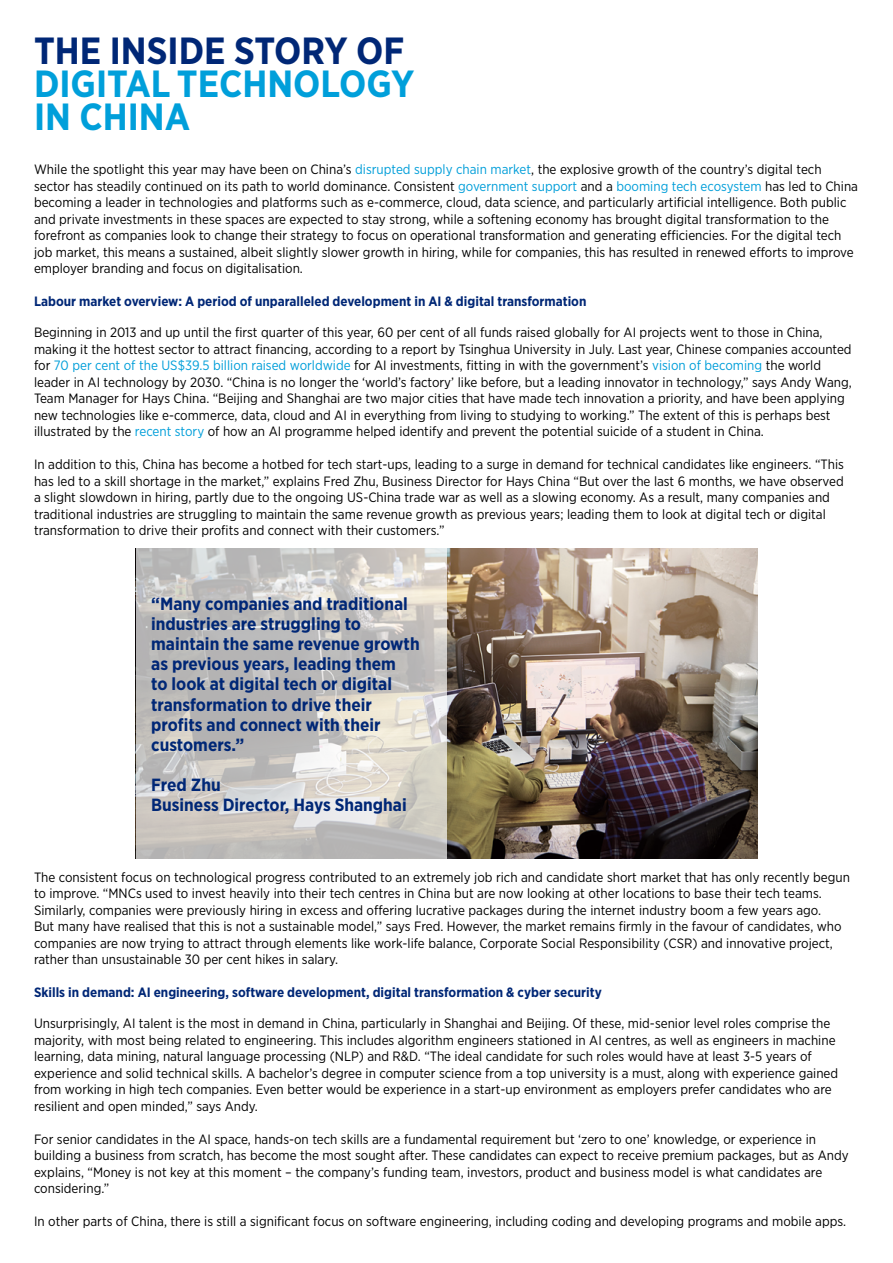
<style>
.page{position:relative;width:893px;height:1263px;background:#fff}
.page>*{position:absolute;margin:0;border:0;box-sizing:border-box;transform-origin:0 0}
.t1{font:700 37.8px/32.7px "Gotham Narrow";color:#009fda}
.t2{font:700 37.8px "Gotham Narrow";color:#002776}
.t3{font:700 17.7px/20.1px "Gotham Narrow";color:#002776}
.t4{font:13.5px/16.5px "Gotham Narrow";color:#000}
.t5{font:700 13.5px "Gotham Narrow";color:#002776}
.s1{color:#009ed9}
</style>
<div class="page">
<img style="left:446px;top:549px;width:311px;height:309px">
<svg style="left:136px;top:549px;width:310px;height:309px"></svg>
<h1 class="t2" style="left:34px;top:27px;width:372px">THE INSIDE STORY OF</h1>
<h1 class="t1" style="left:34px;top:67px;width:382px">DIGITAL TECHNOLOGY<br>IN CHINA</h1>
<p class="t4" style="left:34px;top:161px;width:825px">While the spotlight this year may have been on China’s <span class="s1">disrupted supply chain market</span>, the explosive growth of the country’s digital tech sector has steadily continued on its path to world dominance. Consistent <span class="s1">government support</span> and a <span class="s1">booming tech ecosystem</span> has led to China becoming a leader in technologies and platforms such as e-commerce, cloud, data science, and particularly artificial intelligence. Both public and private investments in these spaces are expected to stay strong, while a softening economy has brought digital transformation to the forefront as companies look to change their strategy to focus on operational transformation and generating efficiencies. For the digital tech job market, this means a sustained, albeit slightly slower growth in hiring, while for companies, this has resulted in renewed efforts to improve employer branding and focus on digitalisation.</p>
<p class="t5" style="left:34px;top:293px;width:554px">Labour market overview: A period of unparalleled development in AI &amp; digital transformation</p>
<p class="t4" style="left:34px;top:324px;width:819px">Beginning in 2013 and up until the first quarter of this year, 60 per cent of all funds raised globally for AI projects went to those in China, making it the hottest sector to attract financing, according to a report by Tsinghua University in July. Last year, Chinese companies accounted for <span class="s1">70 per cent of the US$39.5 billion raised worldwide</span> for AI investments, fitting in with the government’s <span class="s1">vision of becoming</span> the world leader in AI technology by 2030. “China is no longer the ‘world’s factory’ like before, but a leading innovator in technology,” says Andy Wang, Team Manager for Hays China. “Beijing and Shanghai are two major cities that have made tech innovation a priority, and have been applying new technologies like e-commerce, data, cloud and AI in everything from living to studying to working.” The extent of this is perhaps best illustrated by the <span class="s1">recent story</span> of how an AI programme helped identify and prevent the potential suicide of a student in China.</p>
<p class="t4" style="left:34px;top:456px;width:811px">In addition to this, China has become a hotbed for tech start-ups, leading to a surge in demand for technical candidates like engineers. “This has led to a skill shortage in the market,” explains Fred Zhu, Business Director for Hays China “But over the last 6 months, we have observed a slight slowdown in hiring, partly due to the ongoing US-China trade war as well as a slowing economy. As a result, many companies and traditional industries are struggling to maintain the same revenue growth as previous years; leading them to look at digital tech or digital transformation to drive their profits and connect with their customers.”</p>
<h2 class="t3" style="left:151px;top:593px;width:270px">“Many companies and traditional industries are struggling to maintain the same revenue growth as previous years, leading them<br>to look at digital tech or digital transformation to drive their profits and connect with their customers.”</h2>
<h2 class="t3" style="left:151px;top:775px;width:257px">Fred Zhu<br>Business Director, Hays Shanghai</h2>
<p class="t4" style="left:34px;top:868px;width:817px">The consistent focus on technological progress contributed to an extremely job rich and candidate short market that has only recently begun to improve. “MNCs used to invest heavily into their tech centres in China but are now looking at other locations to base their tech teams.<br>Similarly, companies were previously hiring in excess and offering lucrative packages during the internet industry boom a few years ago.<br>But many have realised that this is not a sustainable model,” says Fred. However, the market remains firmly in the favour of candidates, who companies are now trying to attract through elements like work-life balance, Corporate Social Responsibility (CSR) and innovative project, rather than unsustainable 30 per cent hikes in salary.</p>
<p class="t5" style="left:34px;top:984px;width:569px">Skills in demand: AI engineering, software development, digital transformation &amp; cyber security</p>
<p class="t4" style="left:34px;top:1015px;width:806px">Unsurprisingly, AI talent is the most in demand in China, particularly in Shanghai and Beijing. Of these, mid-senior level roles comprise the majority, with most being related to engineering. This includes algorithm engineers stationed in AI centres, as well as engineers in machine learning, data mining, natural language processing (NLP) and R&amp;D. “The ideal candidate for such roles would have at least 3-5 years of experience and solid technical skills. A bachelor’s degree in computer science from a top university is a must, along with experience gained from working in high tech companies. Even better would be experience in a start-up environment as employers prefer candidates who are resilient and open minded,” says Andy.</p>
<p class="t4" style="left:34px;top:1130px;width:816px">For senior candidates in the AI space, hands-on tech skills are a fundamental requirement but ‘zero to one’ knowledge, or experience in building a business from scratch, has become the most sought after. These candidates can expect to receive premium packages, but as Andy explains, “Money is not key at this moment – the company’s funding team, investors, product and business model is what candidates are considering.”</p>
<p class="t4" style="left:34px;top:1213px;width:814px">In other parts of China, there is still a significant focus on software engineering, including coding and developing programs and mobile apps.</p>
</div>
